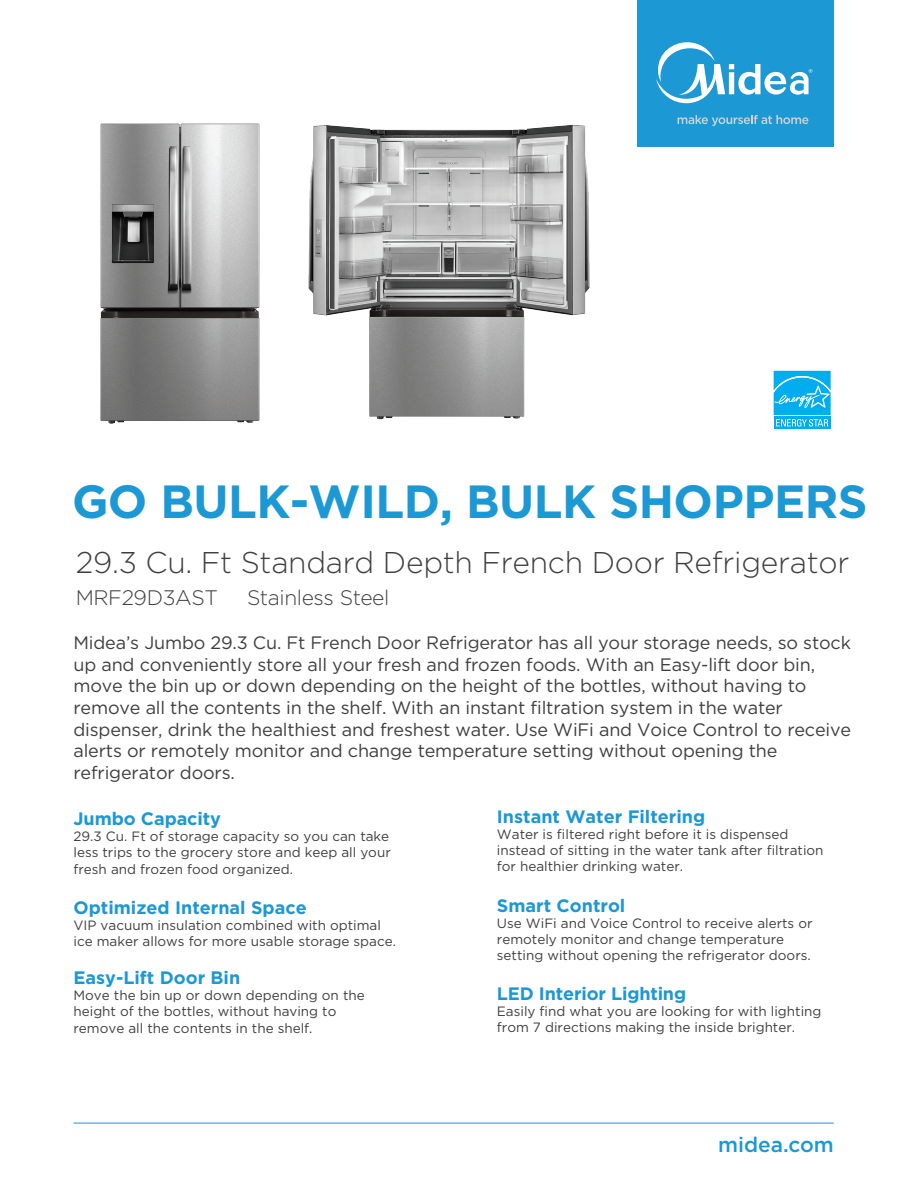
<style>
.page{position:relative;width:918px;height:1188px;background:#fff}
.page>*{position:absolute;margin:0;border:0;box-sizing:border-box;transform-origin:0 0}
.t1{font:700 46.5px "Gotham";letter-spacing:-.01em;color:#1c98d5}
.t2{font:300 30px "Gotham";letter-spacing:-.01em;color:#3f3f40}
.t3{font:300 21px "Gotham";letter-spacing:-.02em;color:#3f3f40}
.t4{font:500 21px "Gotham";color:#1c98d5}
.t5{font:18px/21.6px "Gotham";letter-spacing:-.01em;color:#3f3f40}
.t6{font:700 18px "Gotham";color:#1c98d5}
.t7{font:13.5px/16.2px "Gotham";color:#3f3f40}
</style>
<div class="page">
<hr style="left:74px;top:1123px;width:760px;height:1px;background:#1c98d5">
<img style="left:100px;top:123px;width:160px;height:301px">
<img style="left:308px;top:125px;width:282px;height:295px">
<svg style="left:773px;top:370px;width:58px;height:45px"></svg>
<div style="left:774px;top:416px;width:57px;height:13px;background:#00aeef"></div>
<svg style="left:774px;top:371px;width:57px;height:56px"></svg>
<div style="left:637px;top:0;width:196px;height:147px;background:#1c98d5"></div>
<svg style="left:678px;top:115px;width:130px;height:11px"></svg>
<svg style="left:656px;top:42px;width:156px;height:61px"></svg>
<h1 class="t1" style="left:72px;top:470px;width:797px">GO BULK-WILD, BULK SHOPPERS</h1>
<h2 class="t2" style="left:76px;top:544px;width:775px">29.3 Cu. Ft Standard Depth French Door Refrigerator</h2>
<h3 class="t3" style="left:76px;top:584px;width:144px">MRF29D3AST</h3>
<h3 class="t3" style="left:247px;top:584px;width:144px">Stainless Steel</h3>
<p class="t5" style="left:74px;top:632px;width:779px">Midea’s Jumbo 29.3 Cu. Ft French Door Refrigerator has all your storage needs, so stock up and conveniently store all your fresh and frozen foods. With an Easy-lift door bin, move the bin up or down depending on the height of the bottles, without having to remove all the contents in the shelf. With an instant filtration system in the water dispenser, drink the healthiest and freshest water. Use WiFi and Voice Control to receive alerts or remotely monitor and change temperature setting without opening the refrigerator doors.</p>
<h3 class="t6" style="left:74px;top:807px;width:149px">Jumbo Capacity</h3>
<p class="t7" style="left:74px;top:828px;width:319px;text-align:justify">29.3 Cu. Ft of storage capacity so you can take less trips to the grocery store and keep all your fresh and frozen food organized.</p>
<h3 class="t6" style="left:497px;top:894px;width:130px">Smart Control</h3>
<p class="t7" style="left:497px;top:915px;width:317px">Use WiFi and Voice Control to receive alerts or remotely monitor and change temperature setting without opening the refrigerator doors.</p>
<h3 class="t6" style="left:497px;top:805px;width:210px">Instant Water Filtering</h3>
<p class="t7" style="left:497px;top:826px;width:328px">Water is filtered right before it is dispensed instead of sitting in the water tank after filtration for healthier drinking water.</p>
<h3 class="t6" style="left:74px;top:896px;width:235px">Optimized Internal Space</h3>
<p class="t7" style="left:74px;top:917px;width:324px">VIP vacuum insulation combined with optimal ice maker allows for more usable storage space.</p>
<h3 class="t6" style="left:74px;top:966px;width:168px">Easy-Lift Door Bin</h3>
<p class="t7" style="left:74px;top:987px;width:293px">Move the bin up or down depending on the height of the bottles, without having to remove all the contents in the shelf.</p>
<h3 class="t6" style="left:497px;top:982px;width:191px">LED Interior Lighting</h3>
<p class="t7" style="left:497px;top:1003px;width:326px">Easily find what you are looking for with lighting from 7 directions making the inside brighter.</p>
<h3 class="t4" style="left:718px;top:1131px;width:117px">midea.com</h3>
</div>
